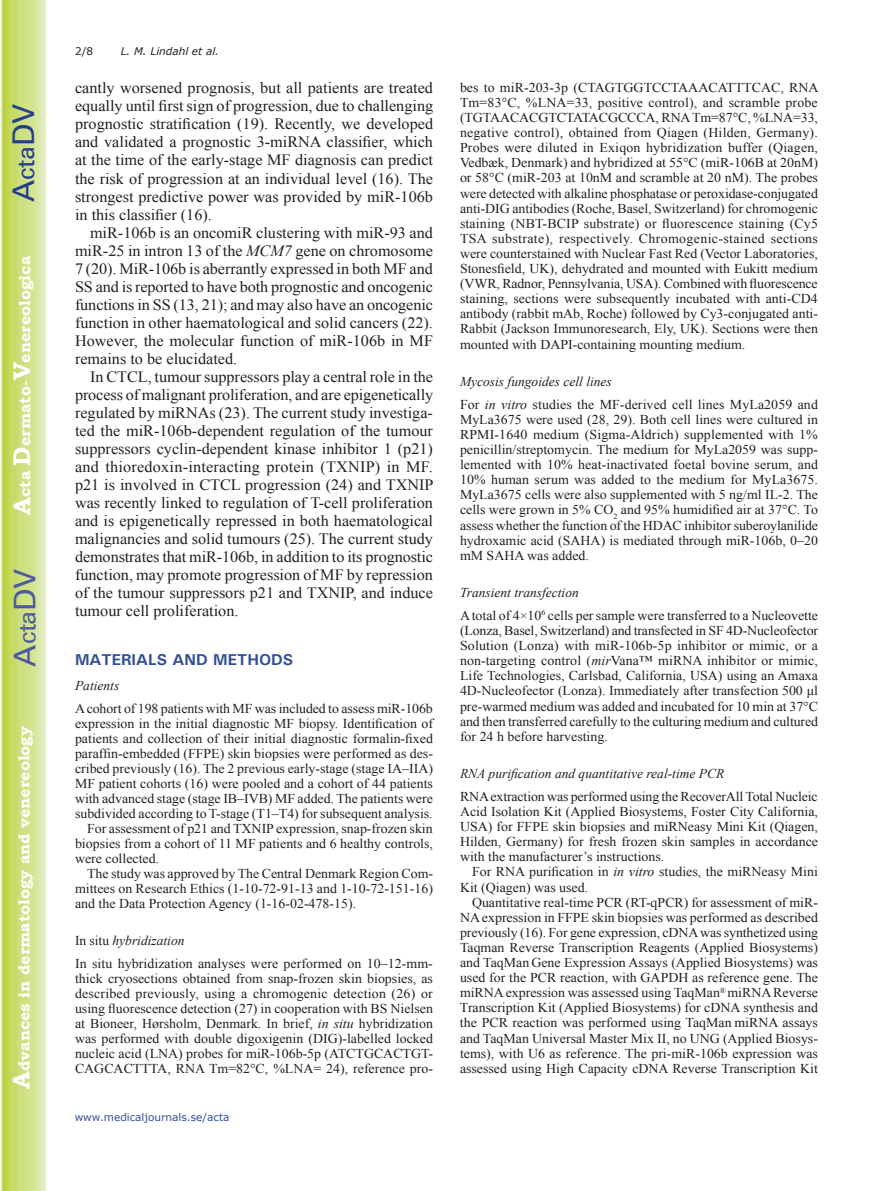
<style>
.page{position:relative;width:893px;height:1191px;background:#fff}
.page>*{position:absolute;margin:0;border:0;box-sizing:border-box;transform-origin:0 0}
.t1{font:30px "Univers";color:#4d5a9e}
.t2{font:30px "Univers";color:#253f8e}
.t3{font:15.75px/18px "Times New Roman";color:#231f20;text-align:justify}
.t4{font:700 15.75px "Bookman Old Style";color:#fff}
.t5{font:700 15.75px "Univers";color:#324f95}
.t6{font:13.5px/15.1px "Times New Roman";color:#231f20;text-align:justify}
.t7{font:italic 13.5px "Times New Roman";color:#231f20}
.t8{font:10.5px "Verdana";color:#324f95}
.t9{font:italic 10.5px "Verdana";color:#231f20}
.t10{font:10.5px "Verdana";color:#231f20}
.s1{font-size:24px}
.s2{font-style:italic}
</style>
<div class="page">
<svg style="left:1px;top:0;width:45px;height:1191px;background:#cfe084"></svg>
<h1 class="t2" style="left:6px;top:202px;width:100px;rotate:-90deg">A<span class="s1">cta</span>DV</h1>
<p class="t4" style="left:15px;top:515px;width:260px;rotate:-90deg"><span class="s1">A</span>cta <span class="s1">D</span>ermato-<span class="s1">V</span>enereologica</p>
<h1 class="t1" style="left:7px;top:666px;width:100px;rotate:-90deg">A<span class="s1">cta</span>DV</h1>
<p class="t4" style="left:15px;top:1088px;width:364px;rotate:-90deg"><span class="s1">A</span>dvances in dermatology and venereology</p>
<p class="t10" style="left:75px;top:44px;width:20px">2/8</p>
<p class="t9" style="left:121px;top:44px;width:100px">L. M. Lindahl et al.</p>
<p class="t3" style="left:75px;top:79px;width:360px">cantly worsened prognosis, but all patients are treated equally until first sign of progression, due to challenging prognostic stratification (19). Recently, we developed and validated a prognostic 3-miRNA classifier, which at the time of the early-stage MF diagnosis can predict the risk of progression at an individual level (16). The strongest predictive power was provided by miR-106b in this classifier (16).</p>
<p class="t3" style="left:75px;top:223px;width:360px;text-indent:15px">miR-106b is an oncomiR clustering with miR-93 and miR-25 in intron 13 of the <span class="s2">MCM7</span> gene on chromosome 7 (20). MiR-106b is aberrantly expressed in both MF and SS and is reported to have both prognostic and oncogenic functions in SS (13, 21); and may also have an oncogenic function in other haematological and solid cancers (22).<br>However, the molecular function of miR-106b in MF remains to be elucidated.</p>
<p class="t3" style="left:75px;top:367px;width:360px;text-indent:15px">In CTCL, tumour suppressors play a central role in the process of malignant proliferation, and are epigenetically regulated by miRNAs (23). The current study investiga&shy;ted the miR-106b-dependent regulation of the tumour suppressors cyclin-dependent kinase inhibitor 1 (p21) and thioredoxin-interacting protein (TXNIP) in MF. p21 is involved in CTCL progression (24) and TXNIP was recently linked to regulation of T-cell proliferation and is epigenetically repressed in both haematological malignancies and solid tumours (25). The current study demonstrates that miR-106b, in addition to its prognostic function, may promote progression of MF by repression of the tumour suppressors p21 and TXNIP, and induce tumour cell proliferation.</p>
<p class="t5" style="left:75px;top:649px;width:220px">MATERIALS AND METHODS</p>
<p class="t7" style="left:75px;top:676px;width:46px">Patients</p>
<p class="t6" style="left:75px;top:700px;width:359px">A cohort of 198 patients with MF was included to assess miR-106b</p>
<p class="t6" style="left:75px;top:715px;width:359px">expression in the initial diagnostic MF biopsy. Identification of</p>
<p class="t6" style="left:75px;top:730px;width:360px">patients and collection of their initial diagnostic formalin-fixed</p>
<p class="t6" style="left:75px;top:745px;width:359px">paraffin-embedded (FFPE) skin biopsies were performed as des-</p>
<p class="t6" style="left:75px;top:760px;width:359px">cribed previously (16). The 2 previous early-stage (stage IA–IIA)</p>
<p class="t6" style="left:75px;top:775px;width:359px">MF patient cohorts (16) were pooled and a cohort of 44 patients</p>
<p class="t6" style="left:75px;top:790px;width:359px">with advanced stage (stage IB–IVB) MF added. The patients were</p>
<p class="t6" style="left:75px;top:805px;width:359px">subdivided according to T-stage (T1–T4) for subsequent analysis.</p>
<p class="t6" style="left:87px;top:820px;width:347px">For assessment of p21 and TXNIP expression, snap-frozen skin</p>
<p class="t6" style="left:75px;top:835px;width:360px">biopsies from a cohort of 11 MF patients and 6 healthy controls,</p>
<p class="t6" style="left:75px;top:850px;width:86px">were collected.</p>
<p class="t6" style="left:87px;top:865px;width:347px">The study was approved by The Central Denmark Region Com-</p>
<p class="t6" style="left:75px;top:880px;width:359px">mittees on Research Ethics (1-10-72-91-13 and 1-10-72-151-16)</p>
<p class="t6" style="left:75px;top:895px;width:283px">and the Data Protection Agency (1-16-02-478-15).</p>
<p class="t6" style="left:75px;top:929px;width:359px;line-height:22.5px">In situ <span class="s2">hybridization<br></span>In situ hybridization analyses were performed on 10–12-mm-</p>
<p class="t6" style="left:75px;top:970px;width:360px">thick cryosections obtained from snap-frozen skin biopsies, as described previously, using a chromogenic detection (26) or using fluorescence detection (27) in cooperation with BS Nielsen at Bioneer, Hørsholm, Denmark. In brief, <span class="s2">in situ</span> hybridization was performed with double digoxigenin (DIG)-labelled locked nucleic acid (LNA) probes for miR-106b-5p (ATCTGCACTGT-CAGCACTTTA, RNA Tm=82°C, %LNA= 24), reference pro-</p>
<p class="t8" style="left:75px;top:1110px;width:156px">www.medicaljournals.se/acta</p>
<p class="t6" style="left:460px;top:80px;width:360px">bes to miR-203-3p (CTAGTGGTCCTAAACATTTCAC, RNA Tm=83°C, %LNA=33, positive control), and scramble probe (TGTAACACGTCTATACGCCCA, RNA Tm=87°C, %LNA=33, negative control), obtained from Qiagen (Hilden, Germany).<br>Probes were diluted in Exiqon hybridization buffer (Qiagen, Vedbæk, Denmark) and hybridized at 55°C (miR-106B at 20nM) or 58°C (miR-203 at 10nM and scramble at 20 nM). The probes were detected with alkaline phosphatase or peroxidase-conjugated anti-DIG antibodies (Roche, Basel, Switzerland) for chromogenic staining (NBT-BCIP substrate) or fluorescence staining (Cy5<br>TSA substrate), respectively. Chromogenic-stained sections were counterstained with Nuclear Fast Red (Vector Laboratories, Stonesfield, UK), dehydrated and mounted with Eukitt medium (VWR, Radnor, Pennsylvania, USA). Combined with fluorescence staining, sections were subsequently incubated with anti-CD4 antibody (rabbit mAb, Roche) followed by Cy3-conjugated anti-Rabbit (Jackson Immunoresearch, Ely, UK). Sections were then mounted with DAPI-containing mounting medium.</p>
<p class="t6" style="left:460px;top:370px;width:359px;line-height:22.6px"><span class="s2">Mycosis fungoides cell lines<br></span>For <span class="s2">in vitro</span> studies the MF-derived cell lines MyLa2059 and</p>
<p class="t6" style="left:460px;top:411px;width:360px">MyLa3675 were used (28, 29). Both cell lines were cultured in RPMI-1640 medium (Sigma-Aldrich) supplemented with 1% penicillin/streptomycin. The medium for MyLa2059 was supp&shy;lemented with 10% heat-inactivated foetal bovine serum, and 10% human serum was added to the medium for MyLa3675.<br>MyLa3675 cells were also supplemented with 5 ng/ml IL-2. The cells were grown in 5% CO<sub>2</sub> and 95% humidified air at 37°C. To assess whether the function of the HDAC inhibitor suberoylanilide hydroxamic acid (SAHA) is mediated through miR-106b, 0–20 mM SAHA was added.</p>
<p class="t6" style="left:460px;top:581px;width:360px;line-height:22.6px"><span class="s2">Transient transfection<br></span>A total of 4×10<sup>6</sup> cells per sample were transferred to a Nucleovette</p>
<p class="t6" style="left:460px;top:623px;width:360px">(Lonza, Basel, Switzerland) and transfected in SF 4D-Nucleofector Solution (Lonza) with miR-106b-5p inhibitor or mimic, or a non-targeting control (<span class="s2">mir</span>Vana™ miRNA inhibitor or mimic, Life Technologies, Carlsbad, California, USA) using an Amaxa 4D-Nucleofector (Lonza). Immediately after transfection 500 μl pre-warmed medium was added and incubated for 10 min at 37°C and then transferred carefully to the culturing medium and cultured for 24 h before harvesting.</p>
<p class="t7" style="left:460px;top:764px;width:266px">RNA purification and quantitative real-time PCR</p>
<p class="t6" style="left:460px;top:788px;width:360px">RNA extraction was performed using the RecoverAll Total Nucleic Acid Isolation Kit (Applied Biosystems, Foster City California, USA) for FFPE skin biopsies and miRNeasy Mini Kit (Qiagen, Hilden, Germany) for fresh frozen skin samples in accordance with the manufacturer’s instructions.</p>
<p class="t6" style="left:460px;top:864px;width:359px;text-indent:12px">For RNA purification in <span class="s2">in vitro</span> studies, the miRNeasy Mini<br>Kit (Qiagen) was used.</p>
<p class="t6" style="left:460px;top:894px;width:360px;text-indent:12px">Quantitative real-time PCR (RT-qPCR) for assessment of miR-NA expression in FFPE skin biopsies was performed as described previously (16). For gene expression, cDNA was synthetized using Taqman Reverse Transcription Reagents (Applied Biosystems) and TaqMan Gene Expression Assays (Applied Biosystems) was used for the PCR reaction, with GAPDH as reference gene. The miRNA expression was assessed using TaqMan<sup>®</sup> miRNA Reverse Transcription Kit (Applied Biosystems) for cDNA synthesis and the PCR reaction was performed using TaqMan miRNA assays and TaqMan Universal Master Mix II, no UNG (Applied Biosys&shy;tems), with U6 as reference. The pri-miR-106b expression was assessed using High Capacity cDNA Reverse Transcription Kit</p>
</div>
